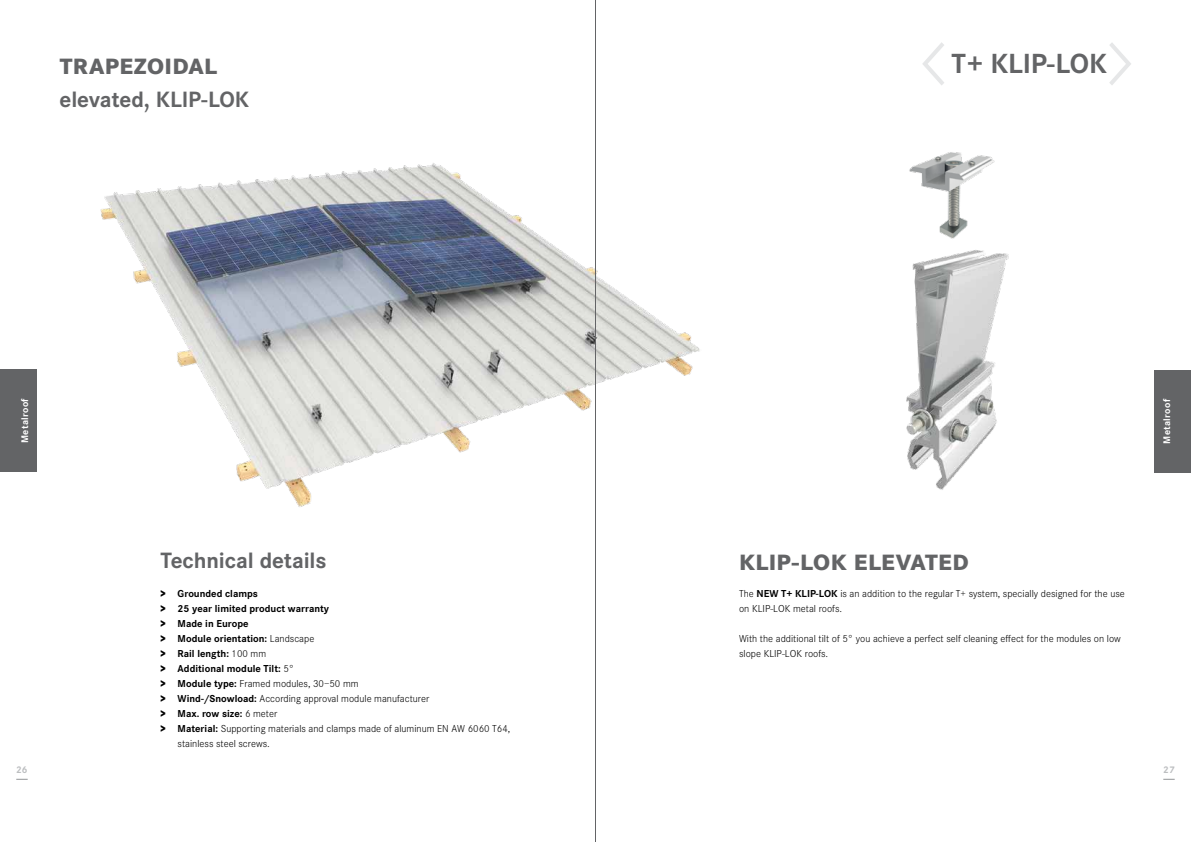
<style>
.page{position:relative;width:1191px;height:842px;background:#fff}
.page>*{position:absolute;margin:0;border:0;box-sizing:border-box;transform-origin:0 0}
.t1{font:700 28.8px "Corporate S";color:#636466}
.t2{font:700 23px "Corporate S";letter-spacing:-.005em;color:#636466}
.t3{font:800 23px "Corporate S";letter-spacing:.015em;color:#636466}
.t4{font:300 10.5px/15px "Corporate S";color:#000}
.t5{font:700 10.5px "Corporate S";color:#000}
.t6{font:700 10px "Corporate S";letter-spacing:.03em;color:#fff}
.t7{font:700 10px "Corporate S";color:#bcbec0}
.s1{font-weight:800}
.s2{font-weight:300}
.s3{font-weight:700}
</style>
<div class="page">
<svg style="left:922px;top:42px;width:22px;height:43px"></svg>
<svg style="left:1109px;top:43px;width:22px;height:42px"></svg>
<img style="left:100px;top:163px;width:600px;height:344px">
<div style="left:0;top:370px;width:37px;height:102px;background:#636466"></div>
<div style="left:1154px;top:370px;width:37px;height:102px;background:#636466"></div>
<img style="left:909px;top:152px;width:86px;height:78px">
<img style="left:906px;top:230px;width:103px;height:260px">
<svg style="left:16px;top:779px;width:12px;height:1px"></svg>
<hr style="left:595px;top:0;width:1px;height:842px;background:#636466">
<h2 class="t3" style="left:60px;top:53px;width:159px">TRAPEZOIDAL</h2>
<h1 class="t1" style="left:951px;top:47px;width:122px">T+ Klip-Lok</h1>
<h2 class="t2" style="left:60px;top:86px;width:191px">elevated, KLIP-LOK</h2>
<p class="t6" style="left:19px;top:443px;width:46px;rotate:-90deg">Metalroof</p>
<p class="t6" style="left:1161px;top:444px;width:46px;rotate:-90deg">Metalroof</p>
<h2 class="t2" style="left:161px;top:547px;width:167px">Technical details</h2>
<p class="t5" style="left:161px;top:587px;width:99px"><span class="s1">&gt;</span> Grounded clamps</p>
<p class="t5" style="left:161px;top:602px;width:170px"><span class="s1">&gt;</span> 25 year limited product warranty</p>
<p class="t5" style="left:161px;top:617px;width:89px"><span class="s1">&gt;</span> Made in Europe</p>
<p class="t5" style="left:161px;top:632px;width:155px"><span class="s1">&gt;</span> Module orientation: <span class="s2">Landscape</span></p>
<p class="t5" style="left:161px;top:647px;width:107px"><span class="s1">&gt;</span> Rail length: <span class="s2">100 mm</span></p>
<p class="t5" style="left:161px;top:662px;width:135px"><span class="s1">&gt;</span> Additional module Tilt: <span class="s2">5°</span></p>
<p class="t4" style="left:161px;top:676px;width:199px"><span class="s1">&gt;</span> <span class="s3">Module type:</span> Framed modules, 30–50 mm</p>
<p class="t4" style="left:161px;top:691px;width:270px"><span class="s1">&gt;</span> <span class="s3">Wind-/Snowload:</span> According approval module manufacturer</p>
<p class="t5" style="left:161px;top:707px;width:118px"><span class="s1">&gt;</span> Max. row size: <span class="s2">6 meter</span></p>
<p class="t4" style="left:161px;top:721px;width:351px"><span class="s1">&gt;</span> <span class="s3">Material:</span> Supporting materials and clamps made of aluminum EN AW 6060 T64,</p>
<p class="t4" style="left:178px;top:736px;width:94px">stainless steel screws.</p>
<h2 class="t3" style="left:739px;top:548px;width:130px">KLIP-LOK ELEVATED</h2>
<p class="t4" style="left:739px;top:586px;width:387px">The <span class="s3">NEW T+ KLIP-LOK</span> is an addition to the regular T+ system, specially designed for the use on KLIP-LOK metal roofs.</p>
<p class="t4" style="left:739px;top:631px;width:383px">With the additional tilt of 5° you achieve a perfect self cleaning effect for the modules on low slope KLIP-LOK roofs.</p>
<p class="t7" style="left:16px;top:764px;width:13px">26</p>
<p class="t7" style="left:1163px;top:764px;width:13px">27</p>
</div>
